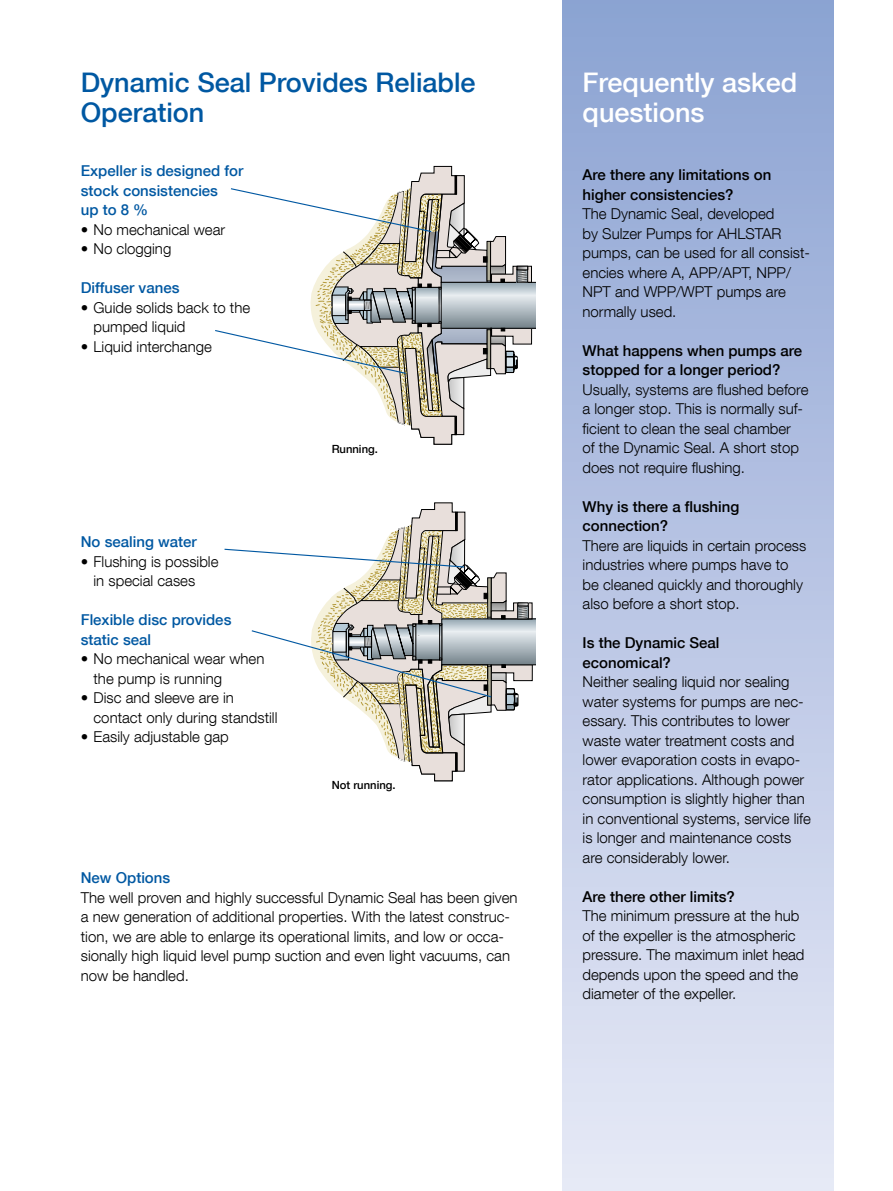
<style>
.page{position:relative;width:893px;height:1191px;background:#fff}
.page>*{position:absolute;margin:0;border:0;box-sizing:border-box;transform-origin:0 0}
.Pääotsikko_18pt_sini{font:500 27px "Helvetica Neue LT Com";color:#0058a2}
.Pääotsikko_18pt_sini-2{font:500 27px "Helvetica Neue LT Com";color:#fff}
.Leipis{font:300 15px/19.5px "Helvetica Neue LT Com";color:#000}
.Leipis-2{font:500 15px/19.5px "Helvetica Neue LT Com";color:#000}
.Väliotsikko{font:500 15px/19.5px "Helvetica Neue LT Com";color:#0058a2}
.t1{font:500 11.25px "Helvetica Neue LT Com";color:#000}
</style>
<div class="page">
<div style="left:562px;top:0;width:271px;height:1191px;background:linear-gradient(to bottom,#8ba3d2,#e7e9f6)"></div>
<svg style="left:532px;top:295px;width:3px;height:31px"></svg>
<svg style="left:532px;top:284px;width:3px;height:11px"></svg>
<svg style="left:532px;top:631px;width:4px;height:32px"></svg>
<svg style="left:532px;top:621px;width:4px;height:10px"></svg>
<svg style="left:224px;top:502px;width:308px;height:279px"></svg>
<svg style="left:215px;top:166px;width:317px;height:278px"></svg>
<p class="Pääotsikko_18pt_sini" style="left:81px;top:66px;width:396px">Dynamic Seal Provides Reliable</p>
<p class="Pääotsikko_18pt_sini" style="left:81px;top:96px;width:125px">Operation</p>
<p class="Väliotsikko" style="left:81px;top:161px;width:164px">Expeller is designed for</p>
<p class="Väliotsikko" style="left:81px;top:181px;width:139px">stock consistencies up to 8 %</p>
<p class="Leipis" style="left:81px;top:219px;width:146px">• No mechanical wear</p>
<p class="Leipis" style="left:81px;top:239px;width:92px">• No clogging</p>
<p class="Väliotsikko" style="left:81px;top:278px;width:100px">Diffuser vanes</p>
<p class="Leipis" style="left:94px;top:297px;width:158px;text-indent:-13px">• Guide solids back to the pumped liquid</p>
<p class="Leipis" style="left:81px;top:336px;width:133px">• Liquid interchange</p>
<p class="Väliotsikko" style="left:81px;top:532px;width:117px">No sealing water</p>
<p class="Leipis" style="left:94px;top:551px;width:126px;text-indent:-13px">• Flushing is possible in special cases</p>
<p class="Väliotsikko" style="left:81px;top:610px;width:152px">Flexible disc provides static seal</p>
<p class="Leipis" style="left:94px;top:648px;width:172px;text-indent:-13px">• No mechanical wear when the pump is running</p>
<p class="Leipis" style="left:81px;top:687px;width:155px">• Disc and sleeve are in</p>
<p class="Leipis" style="left:94px;top:707px;width:185px">contact only during standstill</p>
<p class="Leipis" style="left:81px;top:726px;width:150px">• Easily adjustable gap</p>
<p class="t1" style="left:332px;top:443px;width:48px">Running.</p>
<p class="t1" style="left:332px;top:778px;width:65px">Not running.</p>
<p class="Väliotsikko" style="left:81px;top:868px;width:91px">New Options</p>
<p class="Leipis" style="left:81px;top:887px;width:438px">The well proven and highly successful Dynamic Seal has been given a new generation of additional properties. With the latest construc&shy;tion, we are able to enlarge its operational limits, and low or occa&shy;sionally high liquid level pump suction and even light vacuums, can now be handled.</p>
<p class="Pääotsikko_18pt_sini-2" style="left:583px;top:66px;width:216px">Frequently asked</p>
<p class="Pääotsikko_18pt_sini-2" style="left:583px;top:96px;width:124px">questions</p>
<p class="Leipis-2" style="left:583px;top:165px;width:190px">Are there any limitations on higher consistencies?</p>
<p class="Leipis" style="left:583px;top:204px;width:229px">The Dynamic Seal, developed<br>by Sulzer Pumps for AHLSTAR pumps, can be used for all consist&shy;encies where A, APP/APT, NPP/<br>NPT and WPP/WPT pumps are normally used.</p>
<p class="Leipis-2" style="left:583px;top:340px;width:221px">What happens when pumps are</p>
<p class="Leipis-2" style="left:583px;top:360px;width:199px">stopped for a longer period?</p>
<p class="Leipis" style="left:583px;top:379px;width:227px">Usually, systems are flushed before a longer stop. This is normally suf&shy;ficient to clean the seal chamber<br>of the Dynamic Seal. A short stop does not require flushing.</p>
<p class="Leipis-2" style="left:583px;top:496px;width:158px">Why is there a flushing</p>
<p class="Leipis-2" style="left:583px;top:516px;width:87px">connection?</p>
<p class="Leipis" style="left:583px;top:535px;width:225px">There are liquids in certain process industries where pumps have to be cleaned quickly and thoroughly also before a short stop.</p>
<p class="Leipis-2" style="left:583px;top:633px;width:138px">Is the Dynamic Seal</p>
<p class="Leipis-2" style="left:583px;top:652px;width:90px">economical?</p>
<p class="Leipis" style="left:583px;top:672px;width:230px">Neither sealing liquid nor sealing water systems for pumps are nec&shy;essary. This contributes to lower waste water treatment costs and lower evaporation costs in evapo&shy;rator applications. Although power consumption is slightly higher than in conventional systems, service life is longer and maintenance costs are considerably lower.</p>
<p class="Leipis-2" style="left:583px;top:886px;width:154px">Are there other limits?</p>
<p class="Leipis" style="left:583px;top:906px;width:223px">The minimum pressure at the hub of the expeller is the atmospheric pressure. The maximum inlet head depends upon the speed and the diameter of the expeller.</p>
</div>
